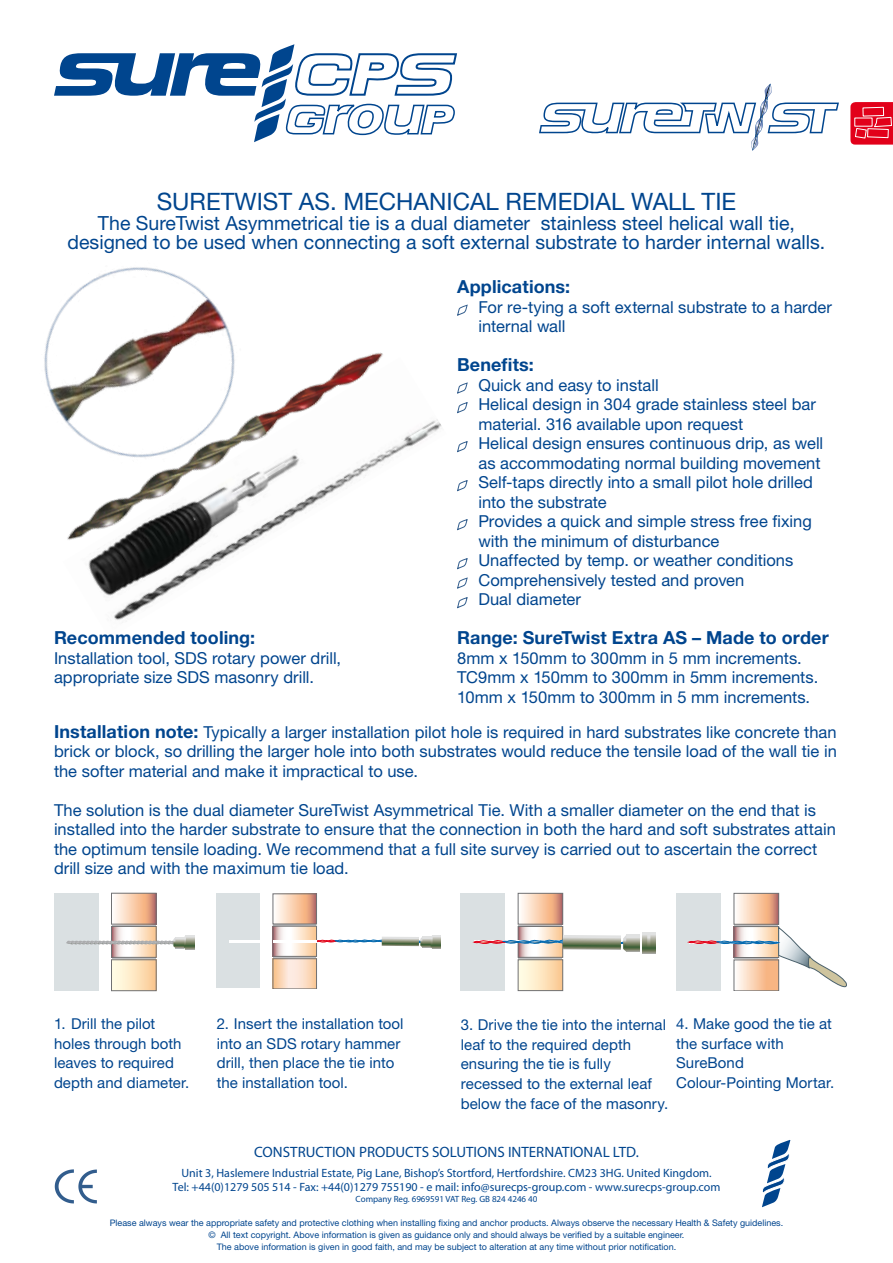
<style>
.page{position:relative;width:893px;height:1263px;background:#fff}
.page>*{position:absolute;margin:0;border:0;box-sizing:border-box;transform-origin:0 0}
.t1{font:24px "Helvetica Neue LT Std";color:#00458e}
.t2{font:19.5px/19.5px "Helvetica Neue LT Std";color:#00458e;text-align:center}
.t3{font:700 18px "Helvetica Neue LT Std";letter-spacing:.005em;color:#00458e}
.t4{font:16.5px/19.5px "Helvetica Neue LT Std";color:#00458e}
.t5{font:15px/19.5px "Helvetica Neue LT Std";letter-spacing:.005em;color:#00458e}
.t6{font:15px "Helvetica Neue";color:#00458e}
.t7{font:12px/14.4px "Helvetica Neue";color:#00458e;text-align:center}
.t8{font:9px/12px "Helvetica Neue LT Std";color:#00458e;text-align:center}
.t9{font:9px "Helvetica Neue";color:#00458e}
.s1{font-weight:700;font-size:18px}
</style>
<div class="page">
<svg style="left:518px;top:924px;width:44px;height:36px"></svg>
<svg style="left:520px;top:928px;width:41px;height:27px"></svg>
<div style="left:518px;top:926px;width:45px;height:31px;border:1px solid #707173"></div>
<div style="left:461px;top:893px;width:44px;height:98px;background:#dae0e2"></div>
<svg style="left:521px;top:895px;width:40px;height:27px"></svg>
<div style="left:518px;top:893px;width:45px;height:31px;border:1px solid #707173"></div>
<div style="left:518px;top:960px;width:45px;height:30px;background:linear-gradient(to right,#ffffef,#fbc992)"></div>
<div style="left:518px;top:960px;width:45px;height:30px;border:1px solid #707173"></div>
<svg style="left:642px;top:933px;width:13px;height:21px"></svg>
<svg style="left:474px;top:935px;width:165px;height:17px"></svg>
<svg style="left:647px;top:933px;width:3px;height:21px"></svg>
<div style="left:734px;top:915px;width:44px;height:52px;background:linear-gradient(to right,#bcbdbf,#bcbdbf)"></div>
<div style="left:734px;top:926px;width:45px;height:31px;border:1px solid #707173"></div>
<div style="left:676px;top:893px;width:44px;height:97px;background:#dae0e2"></div>
<svg style="left:736px;top:895px;width:41px;height:27px"></svg>
<div style="left:734px;top:893px;width:45px;height:31px;border:1px solid #707173"></div>
<svg style="left:689px;top:927px;width:157px;height:64px"></svg>
<div style="left:273px;top:909px;width:43px;height:51px;background:linear-gradient(to right,#b1b2b4,#b1b2b4)"></div>
<svg style="left:275px;top:928px;width:40px;height:26px"></svg>
<div style="left:273px;top:926px;width:44px;height:30px;border:1px solid #707173"></div>
<svg style="left:275px;top:896px;width:40px;height:26px"></svg>
<div style="left:273px;top:894px;width:44px;height:30px;border:1px solid #707173"></div>
<svg style="left:275px;top:961px;width:40px;height:26px"></svg>
<div style="left:273px;top:959px;width:44px;height:30px;border:1px solid #707173"></div>
<div style="left:217px;top:893px;width:43px;height:95px;background:#dae0e2"></div>
<svg style="left:433px;top:935px;width:8px;height:14px"></svg>
<svg style="left:316px;top:935px;width:117px;height:14px"></svg>
<hr style="left:273px;top:940px;width:44px;height:2px;background:#fff">
<hr style="left:229px;top:940px;width:31px;height:2px;background:#fff">
<svg style="left:457px;top:305px;width:11px;height:11px"></svg>
<svg style="left:457px;top:383px;width:11px;height:11px"></svg>
<svg style="left:457px;top:403px;width:11px;height:10px"></svg>
<svg style="left:457px;top:442px;width:11px;height:10px"></svg>
<svg style="left:457px;top:481px;width:11px;height:10px"></svg>
<svg style="left:457px;top:520px;width:11px;height:10px"></svg>
<svg style="left:457px;top:559px;width:11px;height:10px"></svg>
<svg style="left:457px;top:578px;width:11px;height:11px"></svg>
<svg style="left:457px;top:598px;width:11px;height:10px"></svg>
<svg style="left:112px;top:924px;width:44px;height:36px"></svg>
<svg style="left:113px;top:928px;width:41px;height:27px"></svg>
<div style="left:111px;top:926px;width:45px;height:31px;border:1px solid #707173"></div>
<svg style="left:115px;top:895px;width:39px;height:27px"></svg>
<div style="left:111px;top:893px;width:45px;height:31px;border:1px solid #707173"></div>
<div style="left:111px;top:960px;width:45px;height:31px;background:linear-gradient(to right,#ffffef,#fbca94)"></div>
<div style="left:111px;top:960px;width:45px;height:31px;border:1px solid #707173"></div>
<div style="left:54px;top:893px;width:44px;height:97px;background:#dae0e2"></div>
<svg style="left:66px;top:935px;width:129px;height:14px"></svg>
<svg style="left:762px;top:1140px;width:29px;height:68px"></svg>
<svg style="left:54px;top:44px;width:403px;height:98px"></svg>
<svg style="left:539px;top:84px;width:300px;height:67px"></svg>
<svg style="left:55px;top:1169px;width:42px;height:34px"></svg>
<img style="left:67px;top:352px;width:340px;height:268px">
<img style="left:44px;top:267px;width:254px;height:253px">
<svg style="left:850px;top:102px;width:42px;height:43px;background:#e62a3f"></svg>
<hr style="left:892px;top:102px;width:1px;height:43px;background:#e2001a">
<h1 class="t1" style="left:157px;top:187px;width:581px">SURETWIST AS. MECHANICAL REMEDIAL WALL TIE</h1>
<p class="t2" style="left:68px;top:213px;width:759px">The SureTwist Asymmetrical tie is a dual diameter stainless steel helical wall tie, designed to be used when connecting a soft external substrate to harder internal walls.</p>
<p class="t3" style="left:457px;top:276px;width:115px">Applications:</p>
<p class="t4" style="left:478px;top:297px;width:355px">For re-tying a soft external substrate to a harder internal wall</p>
<p class="t3" style="left:457px;top:354px;width:78px">Benefits:</p>
<p class="t4" style="left:478px;top:375px;width:346px">Quick and easy to install<br>Helical design in 304 grade stainless steel bar material. 316 available upon request<br>Helical design ensures continuous drip, as well as accommodating normal building movement Self-taps directly into a small pilot hole drilled into the substrate<br>Provides a quick and simple stress free fixing with the minimum of disturbance<br>Unaffected by temp. or weather conditions Comprehensively tested and proven<br>Dual diameter</p>
<p class="t3" style="left:457px;top:626px;width:373px">Range: SureTwist Extra AS – Made to order</p>
<p class="t4" style="left:457px;top:648px;width:363px">8mm x 150mm to 300mm in 5 mm increments.<br>TC9mm x 150mm to 300mm in 5mm increments.<br>10mm x 150mm to 300mm in 5 mm increments.</p>
<p class="t4" style="left:54px;top:722px;width:784px;text-align:justify"><span class="s1">Installation note:</span> Typically a larger installation pilot hole is required in hard substrates like concrete than brick or block, so drilling the larger hole into both substrates would reduce the tensile load of the wall tie in the softer material and make it impractical to use.</p>
<p class="t4" style="left:54px;top:800px;width:783px">The solution is the dual diameter SureTwist Asymmetrical Tie. With a smaller diameter on the end that is installed into the harder substrate to ensure that the connection in both the hard and soft substrates attain the optimum tensile loading. We recommend that a full site survey is carried out to ascertain the correct drill size and with the maximum tie load.</p>
<p class="t3" style="left:54px;top:626px;width:203px">Recommended tooling:</p>
<p class="t4" style="left:54px;top:648px;width:289px">Installation tool, SDS rotary power drill, appropriate size SDS masonry drill.</p>
<p class="t5" style="left:54px;top:1014px;width:137px">1. Drill the pilot holes through both leaves to required depth and diameter.</p>
<p class="t5" style="left:217px;top:1014px;width:188px">2. Insert the installation tool into an SDS rotary hammer drill, then place the tie into the installation tool.</p>
<p class="t5" style="left:461px;top:1015px;width:209px">3. Drive the tie into the internal leaf to the required depth ensuring the tie is fully recessed to the external leaf below the face of the masonry.</p>
<p class="t5" style="left:676px;top:1014px;width:160px">4. Make good the tie at the surface with<br>SureBond<br>Colour-Pointing Mortar.</p>
<p class="t6" style="left:254px;top:1143px;width:386px">CONSTRUCTION PRODUCTS SOLUTIONS INTERNATIONAL LTD.</p>
<p class="t7" style="left:173px;top:1165px;width:549px">Unit 3, Haslemere Industrial Estate, Pig Lane, Bishop’s Stortford, Hertfordshire. CM23 3HG. United Kingdom.<br>Tel: +44(0)1279 505 514 - Fax: +44(0)1279 755190 - e mail: info@surecps-group.com - www.surecps-group.com</p>
<p class="t9" style="left:356px;top:1193px;width:183px">Company Reg. 6969591 VAT Reg. GB 824 4246 40</p>
<p class="t8" style="left:110px;top:1216px;width:675px">Please always wear the appropriate safety and protective clothing when installing fixing and anchor products. Always observe the necessary Health &amp; Safety guidelines. © All text copyright. Above information is given as guidance only and should always be verified by a suitable engineer.<br>The above information is given in good faith, and may be subject to alteration at any time without prior notification.</p>
</div>
